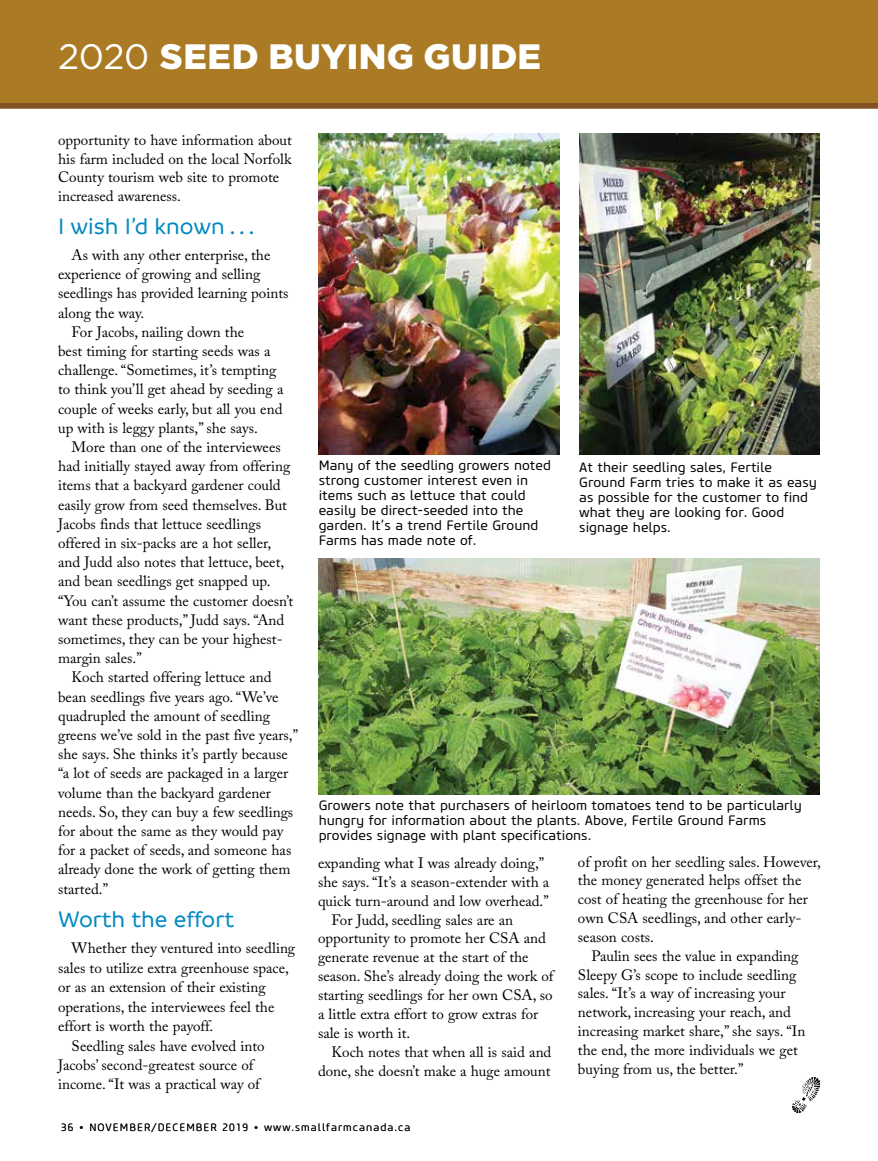
<style>
.page{position:relative;width:878px;height:1161px;background:#fff}
.page>*{position:absolute;margin:0;border:0;box-sizing:border-box;transform-origin:0 0}
.t1{font:900 35.25px "Gotham";letter-spacing:.01em;color:#fff}
.t2{font:500 24px "Branding";color:#0089c2}
.t3{font:15px/18.9px "Adobe Caslon Pro";color:#000}
.t4{font:13.5px/15px "Core Sans M45";color:#000}
.t5{font:300 10.5px "Core Sans M35";letter-spacing:.1em;color:#000}
.s1{font-weight:400}
</style>
<div class="page">
<img style="left:319px;top:134px;width:240px;height:320px">
<img style="left:579px;top:134px;width:240px;height:320px">
<img style="left:319px;top:559px;width:500px;height:236px">
<img style="left:792px;top:1077px;width:27px;height:35px">
<svg style="left:0;top:102px;width:877px;height:7px;background:#8c5e2c"></svg>
<div style="left:0;top:0;width:878px;height:102px;background:#aa7b24"></div>
<h1 class="t1" style="left:58px;top:32px;width:484px"><span class="s1">2020</span> SEED BUYING GUIDE</h1>
<p class="t3" style="left:58px;top:130px;width:235px">opportunity to have information about his farm included on the local Norfolk County tourism web site to promote increased awareness.</p>
<h2 class="t2" style="left:58px;top:214px;width:198px">I wish I’d known . . .</h2>
<p class="t3" style="left:72px;top:245px;width:200px">As with any other enterprise, the</p>
<p class="t3" style="left:58px;top:265px;width:204px">experience of growing and selling</p>
<p class="t3" style="left:58px;top:284px;width:232px">seedlings has provided learning points</p>
<p class="t3" style="left:58px;top:303px;width:88px">along the way.</p>
<p class="t3" style="left:72px;top:322px;width:174px">For Jacobs, nailing down the</p>
<p class="t3" style="left:58px;top:341px;width:214px">best timing for starting seeds was a</p>
<p class="t3" style="left:58px;top:361px;width:220px">challenge. “Sometimes, it’s tempting</p>
<p class="t3" style="left:58px;top:380px;width:227px">to think you’ll get ahead by seeding a</p>
<p class="t3" style="left:58px;top:399px;width:226px">couple of weeks early, but all you end</p>
<p class="t3" style="left:58px;top:418px;width:201px">up with is leggy plants,” she says.</p>
<p class="t3" style="left:72px;top:437px;width:211px">More than one of the interviewees</p>
<p class="t3" style="left:58px;top:457px;width:234px">had initially stayed away from offering</p>
<p class="t3" style="left:58px;top:476px;width:224px">items that a backyard gardener could</p>
<p class="t3" style="left:58px;top:495px;width:230px">easily grow from seed themselves. But</p>
<p class="t3" style="left:58px;top:514px;width:204px">Jacobs finds that lettuce seedlings</p>
<p class="t3" style="left:58px;top:533px;width:215px">offered in six-packs are a hot seller,</p>
<p class="t3" style="left:58px;top:553px;width:228px">and Judd also notes that lettuce, beet,</p>
<p class="t3" style="left:58px;top:572px;width:214px">and bean seedlings get snapped up.</p>
<p class="t3" style="left:58px;top:591px;width:237px">“You can’t assume the customer doesn’t</p>
<p class="t3" style="left:58px;top:610px;width:228px">want these products,” Judd says. “And</p>
<p class="t3" style="left:58px;top:629px;width:226px">sometimes, they can be your highest-</p>
<p class="t3" style="left:58px;top:649px;width:85px">margin sales.”</p>
<p class="t3" style="left:72px;top:668px;width:201px">Koch started offering lettuce and</p>
<p class="t3" style="left:58px;top:687px;width:222px">bean seedlings five years ago. “We’ve</p>
<p class="t3" style="left:58px;top:706px;width:213px">quadrupled the amount of seedling</p>
<p class="t3" style="left:58px;top:725px;width:242px">greens we’ve sold in the past five years,”</p>
<p class="t3" style="left:58px;top:745px;width:231px">she says. She thinks it’s partly because</p>
<p class="t3" style="left:58px;top:764px;width:231px">“a lot of seeds are packaged in a larger</p>
<p class="t3" style="left:58px;top:783px;width:214px">volume than the backyard gardener</p>
<p class="t3" style="left:58px;top:802px;width:237px">needs. So, they can buy a few seedlings</p>
<p class="t3" style="left:58px;top:821px;width:227px">for about the same as they would pay</p>
<p class="t3" style="left:58px;top:841px;width:235px">for a packet of seeds, and someone has</p>
<p class="t3" style="left:58px;top:860px;width:234px">already done the work of getting them</p>
<p class="t3" style="left:58px;top:879px;width:52px">started.”</p>
<h2 class="t2" style="left:58px;top:907px;width:178px">Worth the effort</h2>
<p class="t3" style="left:72px;top:939px;width:225px">Whether they ventured into seedling</p>
<p class="t3" style="left:58px;top:958px;width:232px">sales to utilize extra greenhouse space,</p>
<p class="t3" style="left:58px;top:978px;width:209px">or as an extension of their existing</p>
<p class="t3" style="left:58px;top:997px;width:218px">operations, the interviewees feel the</p>
<p class="t3" style="left:58px;top:1017px;width:157px">effort is worth the payoff.</p>
<p class="t3" style="left:72px;top:1036px;width:195px">Seedling sales have evolved into</p>
<p class="t3" style="left:58px;top:1056px;width:197px">Jacobs’ second-greatest source of</p>
<p class="t3" style="left:58px;top:1075px;width:203px">income. “It was a practical way of</p>
<p class="t4" style="left:319px;top:458px;width:234px">Many of the seedling growers noted strong customer interest even in items such as lettuce that could easily be direct-seeded into the garden. It’s a trend Fertile Ground<br>Farms has made note of.</p>
<p class="t4" style="left:579px;top:460px;width:239px">At their seedling sales, Fertile<br>Ground Farm tries to make it as easy as possible for the customer to find what they are looking for. Good signage helps.</p>
<p class="t4" style="left:319px;top:799px;width:484px">Growers note that purchasers of heirloom tomatoes tend to be particularly hungry for information about the plants. Above, Fertile Ground Farms provides signage with plant specifications.</p>
<p class="t3" style="left:318px;top:853px;width:228px">expanding what I was already doing,”</p>
<p class="t3" style="left:318px;top:872px;width:233px">she says. “It’s a season-extender with a</p>
<p class="t3" style="left:318px;top:891px;width:232px">quick turn-around and low overhead.”</p>
<p class="t3" style="left:331px;top:910px;width:183px">For Judd, seedling sales are an</p>
<p class="t3" style="left:318px;top:929px;width:229px">opportunity to promote her CSA and</p>
<p class="t3" style="left:318px;top:948px;width:212px">generate revenue at the start of the</p>
<p class="t3" style="left:318px;top:967px;width:237px">season. She’s already doing the work of</p>
<p class="t3" style="left:318px;top:986px;width:236px">starting seedlings for her own CSA, so</p>
<p class="t3" style="left:318px;top:1004px;width:222px">a little extra effort to grow extras for</p>
<p class="t3" style="left:318px;top:1023px;width:94px">sale is worth it.</p>
<p class="t3" style="left:331px;top:1042px;width:221px">Koch notes that when all is said and</p>
<p class="t3" style="left:318px;top:1061px;width:234px">done, she doesn’t make a huge amount</p>
<p class="t3" style="left:578px;top:852px;width:244px">of profit on her seedling sales. However, the money generated helps offset the cost of heating the greenhouse for her own CSA seedlings, and other early&shy;season costs.</p>
<p class="t3" style="left:578px;top:946px;width:229px;text-indent:14px">Paulin sees the value in expanding Sleepy G’s scope to include seedling sales. “It’s a way of increasing your network, increasing your reach, and increasing market share,” she says. “In the end, the more individuals we get buying from us, the better.”</p>
<p class="t5" style="left:61px;top:1120px;width:351px">36 • NOVEMBER/DECEMBER 2019 • www.smallfarmcanada.ca</p>
</div>
